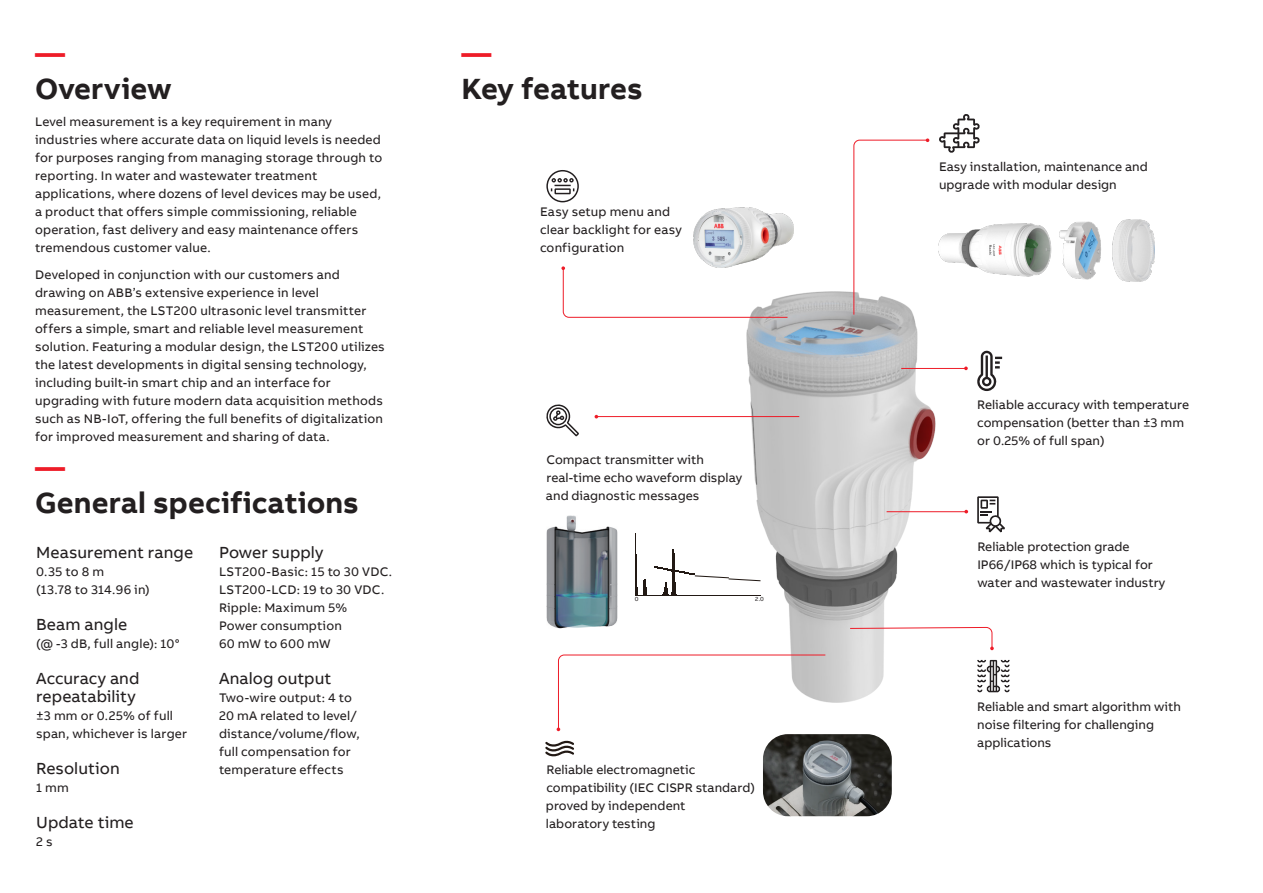
<style>
.page{position:relative;width:1263px;height:893px;background:#fff}
.page>*{position:absolute;margin:0;border:0;box-sizing:border-box;transform-origin:0 0}
.Headline_M_20pt_24pt{font:700 30px "AB Bvoice";color:#231f20}
.Cursor_Red_20pt_24pt{font:700 30px "AB Bvoice";color:#ee1c28}
.Copytext_8_5pt_12pt{font:16.5px "AB Bvoice";letter-spacing:.005em;color:#231f20}
.Copytext_8_5pt_12pt-2{font:12.75px/18px "AB Bvoice";letter-spacing:.01em;color:#231f20}
.Copytext_8_5pt_12pt-3{font:6px "AB Bvoice";color:#231f20}
</style>
<div class="page">
<img style="left:746px;top:292px;width:189px;height:410px">
<svg style="left:977px;top:660px;width:33px;height:32px"></svg>
<svg style="left:977px;top:496px;width:28px;height:36px"></svg>
<svg style="left:546px;top:404px;width:33px;height:32px"></svg>
<svg style="left:977px;top:351px;width:25px;height:40px"></svg>
<svg style="left:546px;top:170px;width:33px;height:32px"></svg>
<svg style="left:939px;top:114px;width:41px;height:39px"></svg>
<svg style="left:545px;top:740px;width:29px;height:17px"></svg>
<img style="left:763px;top:734px;width:129px;height:82px">
<hr style="left:635px;top:533px;width:1px;height:63px;background:#221914">
<hr style="left:635px;top:595px;width:126px;height:1px;background:#221914">
<svg style="left:643px;top:579px;width:3px;height:16px"></svg>
<hr style="left:674px;top:553px;width:1px;height:42px;background:#221914">
<svg style="left:654px;top:567px;width:106px;height:28px"></svg>
<hr style="left:673px;top:550px;width:1px;height:45px;background:#221914">
<svg style="left:561px;top:266px;width:227px;height:52px"></svg>
<svg style="left:557px;top:654px;width:269px;height:77px"></svg>
<svg style="left:849px;top:626px;width:145px;height:24px"></svg>
<svg style="left:853px;top:138px;width:76px;height:177px"></svg>
<hr style="left:596px;top:416px;width:203px;height:1px;background:#ee1c28">
<hr style="left:901px;top:368px;width:65px;height:1px;background:#ee1c28">
<hr style="left:886px;top:511px;width:82px;height:1px;background:#ee1c28">
<img style="left:546px;top:515px;width:71px;height:114px">
<img style="left:693px;top:207px;width:100px;height:61px">
<img style="left:938px;top:219px;width:217px;height:62px">
<p class="Cursor_Red_20pt_24pt" style="left:35px;top:34px;width:31px">—</p>
<p class="Headline_M_20pt_24pt" style="left:35px;top:70px;width:138px">Overview</p>
<p class="Copytext_8_5pt_12pt-2" style="left:35px;top:113px;width:349px">Level measurement is a key requirement in many industries where accurate data on liquid levels is needed for purposes ranging from managing storage through to reporting. In water and wastewater treatment applications, where dozens of level devices may be used, a product that offers simple commissioning, reliable operation, fast delivery and easy maintenance offers tremendous customer value.</p>
<p class="Copytext_8_5pt_12pt-2" style="left:35px;top:266px;width:351px">Developed in conjunction with our customers and drawing on ABB’s extensive experience in level measurement, the LST200 ultrasonic level transmitter offers a simple, smart and reliable level measurement solution. Featuring a modular design, the LST200 utilizes the latest developments in digital sensing technology, including built-in smart chip and an interface for upgrading with future modern data acquisition methods such as NB-IoT, offering the full benefits of digitalization for improved measurement and sharing of data.</p>
<p class="Cursor_Red_20pt_24pt" style="left:35px;top:448px;width:31px">—</p>
<p class="Headline_M_20pt_24pt" style="left:35px;top:484px;width:325px">General specifications</p>
<p class="Copytext_8_5pt_12pt" style="left:36px;top:543px;width:159px">Measurement range</p>
<p class="Copytext_8_5pt_12pt-2" style="left:36px;top:563px;width:69px">0.35 to 8 m</p>
<p class="Copytext_8_5pt_12pt-2" style="left:36px;top:581px;width:115px">(13.78 to 314.96 in)</p>
<p class="Copytext_8_5pt_12pt" style="left:36px;top:615px;width:93px">Beam angle</p>
<p class="Copytext_8_5pt_12pt-2" style="left:36px;top:635px;width:145px">(@ -3 dB, full angle): 10°</p>
<p class="Copytext_8_5pt_12pt" style="left:36px;top:669px;width:105px">Accuracy and</p>
<p class="Copytext_8_5pt_12pt" style="left:36px;top:687px;width:101px">repeatability</p>
<p class="Copytext_8_5pt_12pt-2" style="left:36px;top:707px;width:138px">±3 mm or 0.25% of full</p>
<p class="Copytext_8_5pt_12pt-2" style="left:36px;top:725px;width:153px">span, whichever is larger</p>
<p class="Copytext_8_5pt_12pt" style="left:36px;top:759px;width:85px">Resolution</p>
<p class="Copytext_8_5pt_12pt-2" style="left:36px;top:779px;width:34px">1 mm</p>
<p class="Copytext_8_5pt_12pt" style="left:36px;top:813px;width:99px">Update time</p>
<p class="Copytext_8_5pt_12pt-2" style="left:36px;top:833px;width:18px">2 s</p>
<p class="Copytext_8_5pt_12pt" style="left:219px;top:543px;width:106px">Power supply</p>
<p class="Copytext_8_5pt_12pt-2" style="left:219px;top:563px;width:175px">LST200-Basic: 15 to 30 VDC.</p>
<p class="Copytext_8_5pt_12pt-2" style="left:219px;top:581px;width:167px">LST200-LCD: 19 to 30 VDC.</p>
<p class="Copytext_8_5pt_12pt-2" style="left:219px;top:599px;width:130px">Ripple: Maximum 5%</p>
<p class="Copytext_8_5pt_12pt-2" style="left:219px;top:617px;width:124px">Power consumption</p>
<p class="Copytext_8_5pt_12pt-2" style="left:219px;top:635px;width:113px">60 mW to 600 mW</p>
<p class="Copytext_8_5pt_12pt" style="left:219px;top:669px;width:114px">Analog output</p>
<p class="Copytext_8_5pt_12pt-2" style="left:219px;top:689px;width:134px">Two-wire output: 4 to</p>
<p class="Copytext_8_5pt_12pt-2" style="left:219px;top:707px;width:140px">20 mA related to level/</p>
<p class="Copytext_8_5pt_12pt-2" style="left:219px;top:725px;width:142px">distance/volume/flow,</p>
<p class="Copytext_8_5pt_12pt-2" style="left:219px;top:743px;width:133px">full compensation for</p>
<p class="Copytext_8_5pt_12pt-2" style="left:219px;top:761px;width:126px">temperature effects</p>
<p class="Cursor_Red_20pt_24pt" style="left:461px;top:34px;width:31px">—</p>
<p class="Headline_M_20pt_24pt" style="left:461px;top:70px;width:183px">Key features</p>
<p class="Copytext_8_5pt_12pt-2" style="left:540px;top:203px;width:143px">Easy setup menu and clear backlight for easy configuration</p>
<p class="Copytext_8_5pt_12pt-2" style="left:546px;top:451px;width:197px">Compact transmitter with real-time echo waveform display</p>
<p class="Copytext_8_5pt_12pt-2" style="left:546px;top:487px;width:155px">and diagnostic messages</p>
<p class="Copytext_8_5pt_12pt-3" style="left:635px;top:595px;width:5px">0</p>
<p class="Copytext_8_5pt_12pt-3" style="left:755px;top:595px;width:10px">2.0</p>
<p class="Copytext_8_5pt_12pt-2" style="left:546px;top:761px;width:210px">Reliable electromagnetic compatibility (IEC CISPR standard)</p>
<p class="Copytext_8_5pt_12pt-2" style="left:546px;top:797px;width:141px">proved by independent laboratory testing</p>
<p class="Copytext_8_5pt_12pt-2" style="left:939px;top:158px;width:210px">Easy installation, maintenance and upgrade with modular design</p>
<p class="Copytext_8_5pt_12pt-2" style="left:977px;top:396px;width:213px">Reliable accuracy with temperature compensation (better than ±3 mm or 0.25% of full span)</p>
<p class="Copytext_8_5pt_12pt-2" style="left:977px;top:537px;width:189px">Reliable protection grade<br>IP66/IP68 which is typical for water and wastewater industry</p>
<p class="Copytext_8_5pt_12pt-2" style="left:977px;top:697px;width:205px">Reliable and smart algorithm with noise filtering for challenging applications</p>
</div>
